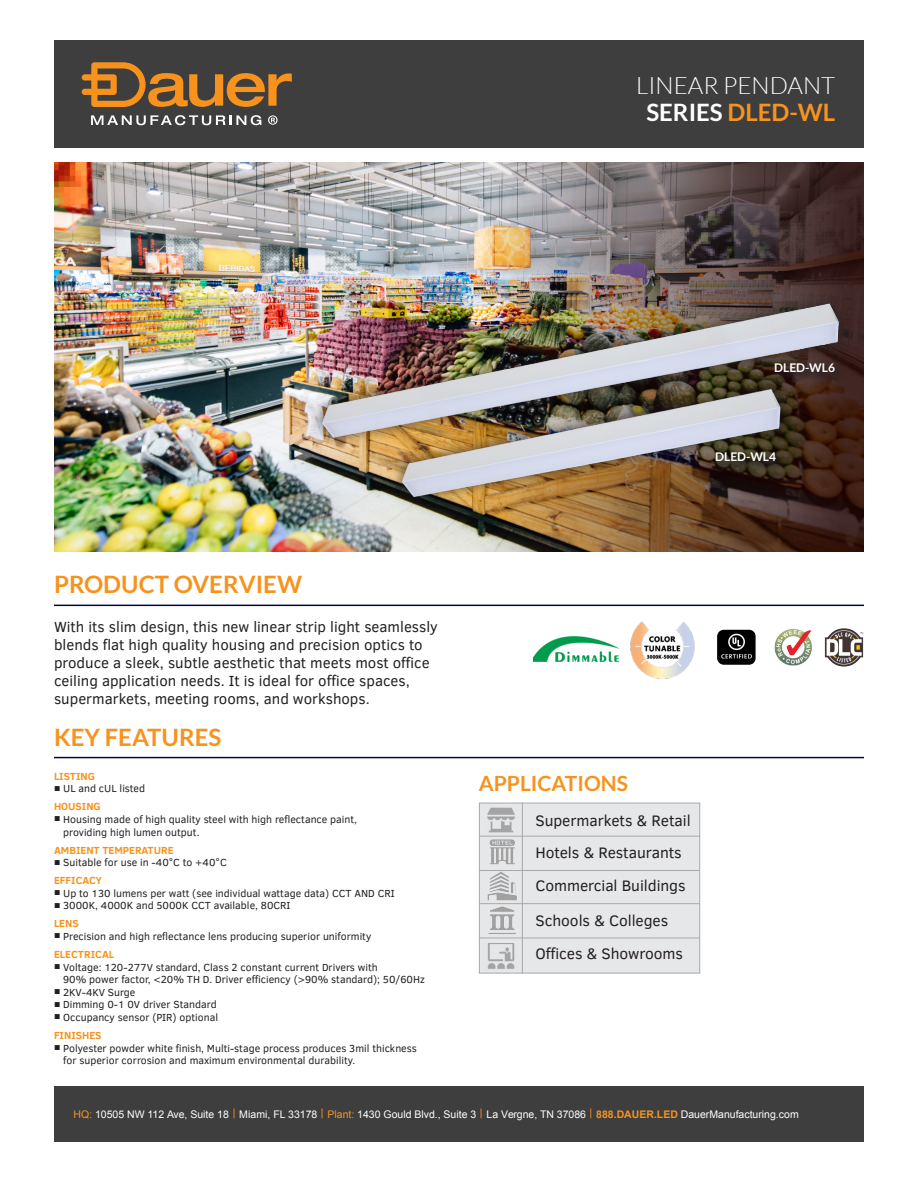
<style>
.page{position:relative;width:918px;height:1188px;background:#fff}
.page>*{position:absolute;margin:0;border:0;box-sizing:border-box;transform-origin:0 0}
.t1{font:700 24px "Lato";color:#f7931d}
.t2{font:300 24px "Lato";color:#fff}
.t3{font:700 21px "Lato";color:#f7931d}
.t4{font:15.6px/32.4px "Clear Sans";letter-spacing:-.005em;color:#231f20}
.t5{font:15px/18px "Clear Sans";color:#231f20}
.t6{font:700 12px "Lato";color:#fff}
.t7{font:10.5px/12.6px "Clear Sans";color:#231f20}
.t8{font:10.5px "Arial";color:#fff}
.t9{font:700 10.5px "Clear Sans";color:#f7931d}
.s1{color:#fff}
.s2{color:#f7931d}
.s3{font-weight:700;color:#f7931d}
</style>
<div class="page">
<img style="left:54px;top:162px;width:64px;height:389px">
<img style="left:118px;top:162px;width:746px;height:389px">
<div style="left:54px;top:40px;width:810px;height:108px;background:#3e3e3f"></div>
<svg style="left:91px;top:115px;width:170px;height:10px"></svg>
<svg style="left:268px;top:115px;width:10px;height:10px"></svg>
<svg style="left:82px;top:62px;width:210px;height:45px"></svg>
<div style="left:54px;top:1086px;width:810px;height:56px;background:#3e3e3f"></div>
<div style="left:310px;top:292px;width:541px;height:216px;background:#231f20;opacity:.55"></div>
<img style="left:321px;top:293px;width:524px;height:208px">
<div style="left:771px;top:360px;width:76px;height:25px;background:#231f20;opacity:.75"></div>
<div style="left:713px;top:449px;width:75px;height:25px;background:#231f20;opacity:.75"></div>
<hr style="left:54px;top:605px;width:810px;height:1px;background:#000b38">
<hr style="left:54px;top:757px;width:810px;height:1px;background:#000b38">
<img style="left:631px;top:621px;width:64px;height:58px">
<img style="left:774px;top:628px;width:38px;height:38px">
<img style="left:717px;top:629px;width:39px;height:36px">
<img style="left:533px;top:637px;width:86px;height:24px">
<div style="left:479px;top:803px;width:221px;height:171px;background:#e6e7e9;border:1px solid #a8a9ad"></div>
<img style="left:487px;top:839px;width:30px;height:95px">
<hr style="left:479px;top:836px;width:221px;height:1px;background:#a8a9ad">
<hr style="left:479px;top:870px;width:221px;height:1px;background:#a8a9ad">
<hr style="left:522px;top:803px;width:1px;height:171px;background:#a8a9ad">
<hr style="left:479px;top:903px;width:221px;height:1px;background:#a8a9ad">
<hr style="left:479px;top:938px;width:221px;height:1px;background:#a8a9ad">
<img style="left:487px;top:944px;width:28px;height:25px">
<img style="left:487px;top:807px;width:28px;height:26px">
<img style="left:824px;top:628px;width:40px;height:39px">
<p class="t2" style="left:636px;top:72px;width:201px">LINEAR PENDANT</p>
<p class="t1" style="left:646px;top:98px;width:190px"><span class="s1">SERIES</span> DLED-WL</p>
<p class="t6" style="left:774px;top:361px;width:62px">DLED-WL6</p>
<p class="t6" style="left:715px;top:450px;width:62px">DLED-WL4</p>
<p class="t1" style="left:54px;top:570px;width:250px">PRODUCT OVERVIEW</p>
<p class="t5" style="left:54px;top:618px;width:385px">With its slim design, this new linear strip light seamlessly blends flat high quality housing and precision optics to produce a sleek, subtle aesthetic that meets most office ceiling application needs. It is ideal for office spaces, supermarkets, meeting rooms, and workshops.</p>
<p class="t1" style="left:54px;top:724px;width:169px">KEY FEATURES</p>
<p class="t9" style="left:54px;top:768px;width:43px">LISTING</p>
<p class="t7" style="left:54px;top:782px;width:93px">■ UL and cUL listed</p>
<p class="t9" style="left:54px;top:799px;width:48px">HOUSING</p>
<p class="t7" style="left:63px;top:813px;width:295px;text-indent:-9px">■ Housing made of high quality steel with high reflectance paint, providing high lumen output.</p>
<p class="t9" style="left:54px;top:842px;width:121px">AMBIENT TEMPERATURE</p>
<p class="t7" style="left:54px;top:856px;width:174px">■ Suitable for use in -40°C to +40°C</p>
<p class="t9" style="left:54px;top:873px;width:49px">EFFICACY</p>
<p class="t7" style="left:54px;top:887px;width:342px">■ Up to 130 lumens per watt (see individual wattage data) CCT AND CRI</p>
<p class="t7" style="left:54px;top:899px;width:238px">■ 3000K, 4000K and 5000K CCT available, 80CRI</p>
<p class="t9" style="left:54px;top:916px;width:26px">LENS</p>
<p class="t7" style="left:54px;top:930px;width:319px">■ Precision and high reflectance lens producing superior uniformity</p>
<p class="t9" style="left:54px;top:947px;width:62px">ELECTRICAL</p>
<p class="t7" style="left:63px;top:961px;width:363px;text-indent:-9px">■ Voltage: 120-277V standard, Class 2 constant current Drivers with<br>90% power factor, &lt;20% TH D. Driver efficiency (&gt;90% standard); 50/60Hz</p>
<p class="t7" style="left:54px;top:986px;width:83px">■ 2KV-4KV Surge</p>
<p class="t7" style="left:54px;top:998px;width:164px">■ Dimming 0-1 0V driver Standard</p>
<p class="t7" style="left:54px;top:1011px;width:166px">■ Occupancy sensor (PIR) optional</p>
<p class="t9" style="left:54px;top:1028px;width:49px">FINISHES</p>
<p class="t7" style="left:63px;top:1042px;width:355px;text-indent:-9px">■ Polyester powder white finish, Multi-stage process produces 3mil thickness for superior corrosion and maximum environmental durability.</p>
<p class="t3" style="left:479px;top:772px;width:151px">APPLICATIONS</p>
<p class="t4" style="left:535px;top:804px;width:157px">Supermarkets &amp; Retail<br>Hotels &amp; Restaurants</p>
<p class="t4" style="left:535px;top:869px;width:152px">Commercial Buildings</p>
<p class="t4" style="left:535px;top:904px;width:134px">Schools &amp; Colleges</p>
<p class="t4" style="left:535px;top:937px;width:149px">Offices &amp; Showrooms</p>
<p class="t8" style="left:73px;top:1107px;width:727px"><span class="s2">HQ:</span> 10505 NW 112 Ave, Suite 18 <span class="s2">|</span> Miami, FL 33178 <span class="s2">| Plant:</span> 1430 Gould Blvd., Suite 3 <span class="s2">|</span> La Vergne, TN 37086 <span class="s2">|</span> <span class="s3">888.DAUER.LED</span> DauerManufacturing.com</p>
</div>
